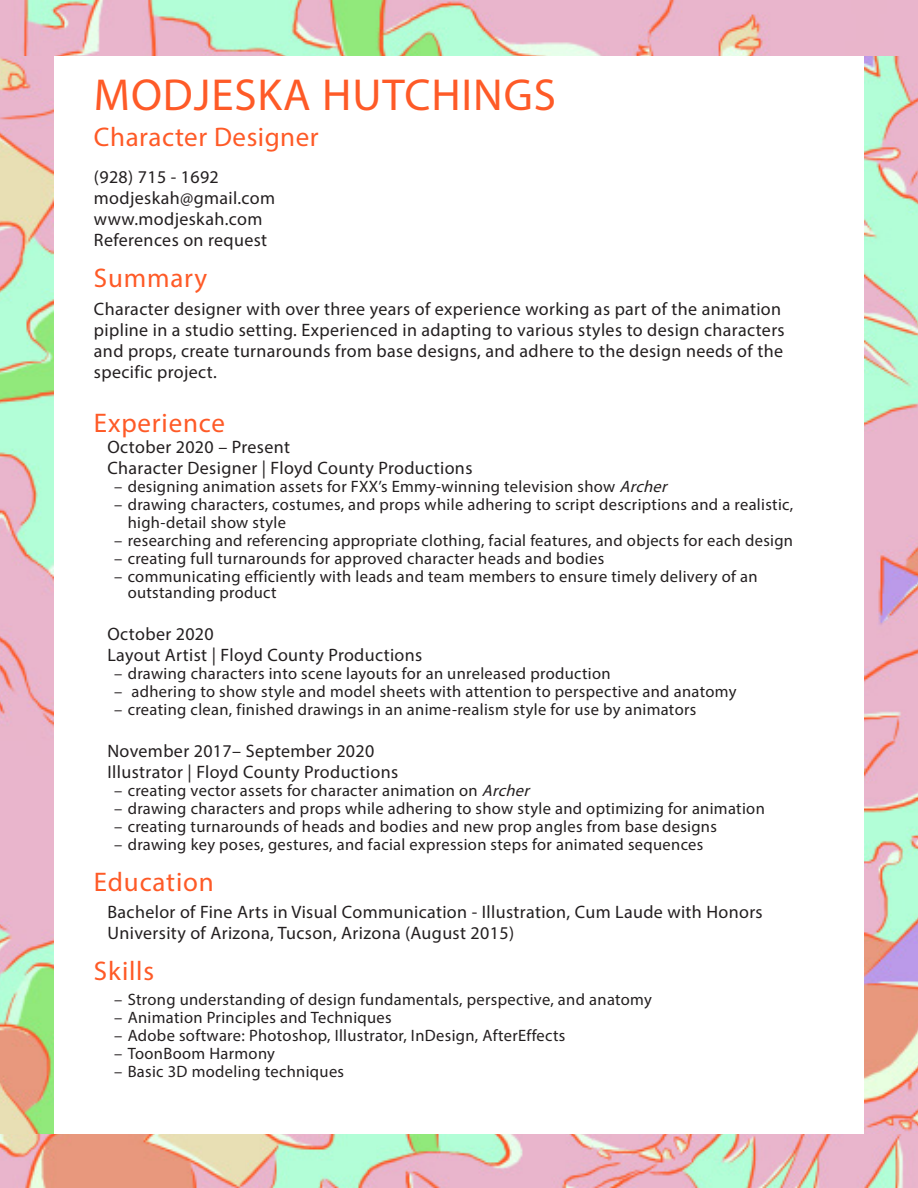
<style>
.page{position:relative;width:918px;height:1188px;background:#fff}
.page>*{position:absolute;margin:0;border:0;box-sizing:border-box;transform-origin:0 0}
.t1{font:45px "Myriad Pro";letter-spacing:.02em;color:#fe5a27}
.t2{font:27px "Myriad Pro";letter-spacing:.03em;color:#fe5a27}
.Sub_Title_2{font:18px/21px "Myriad Pro";letter-spacing:.02em;color:#231f20}
.t3{font:16.5px/18px "Myriad Pro";letter-spacing:.02em;color:#231f20}
.s1{font-style:italic}
</style>
<div class="page">
<img style="left:0;top:56px;width:54px;height:1078px">
<img style="left:864px;top:56px;width:54px;height:1078px">
<img style="left:0;top:0;width:918px;height:56px">
<img style="left:0;top:1134px;width:918px;height:54px">
<p class="t1" style="left:94px;top:67px;width:464px">MODJESKA HUTCHINGS</p>
<p class="t2" style="left:94px;top:120px;width:226px">Character Designer</p>
<p class="Sub_Title_2" style="left:94px;top:167px;width:126px">(928) 715 - 1692</p>
<p class="Sub_Title_2" style="left:94px;top:188px;width:183px">modjeskah@gmail.com</p>
<p class="Sub_Title_2" style="left:94px;top:209px;width:170px">www.modjeskah.com</p>
<p class="Sub_Title_2" style="left:94px;top:230px;width:175px">References on request</p>
<p class="t2" style="left:94px;top:261px;width:115px">Summary</p>
<p class="Sub_Title_2" style="left:94px;top:298px;width:692px">Character designer with over three years of experience working as part of the animation pipline in a studio setting. Experienced in adapting to various styles to design characters and props, create turnarounds from base designs, and adhere to the design needs of the specific project.</p>
<p class="t2" style="left:94px;top:406px;width:133px">Experience</p>
<p class="Sub_Title_2" style="left:107px;top:436px;width:184px">October 2020 – Present</p>
<p class="Sub_Title_2" style="left:107px;top:457px;width:367px">Character Designer | Floyd County Productions</p>
<p class="t3" style="left:114px;top:477px;width:559px">– designing animation assets for FXX’s Emmy-winning television show <span class="s1">Archer</span></p>
<p class="t3" style="left:128px;top:495px;width:667px;text-indent:-14px">– drawing characters, costumes, and props while adhering to script descriptions and a realistic, high-detail show style</p>
<p class="t3" style="left:114px;top:531px;width:680px">– researching and referencing appropriate clothing, facial features, and objects for each design</p>
<p class="t3" style="left:114px;top:549px;width:492px">– creating full turnarounds for approved character heads and bodies</p>
<p class="t3" style="left:128px;top:568px;width:631px;line-height:16.5px;text-indent:-14px">– communicating efficiently with leads and team members to ensure timely delivery of an outstanding product</p>
<p class="Sub_Title_2" style="left:107px;top:623px;width:108px">October 2020</p>
<p class="Sub_Title_2" style="left:107px;top:644px;width:316px">Layout Artist | Floyd County Productions</p>
<p class="t3" style="left:114px;top:664px;width:498px">– drawing characters into scene layouts for an unreleased production</p>
<p class="t3" style="left:114px;top:682px;width:624px">– adhering to show style and model sheets with attention to perspective and anatomy</p>
<p class="t3" style="left:114px;top:700px;width:584px">– creating clean, finished drawings in an anime-realism style for use by animators</p>
<p class="Sub_Title_2" style="left:107px;top:740px;width:268px">November 2017– September 2020</p>
<p class="Sub_Title_2" style="left:107px;top:761px;width:292px">Illustrator | Floyd County Productions</p>
<p class="t3" style="left:114px;top:781px;width:421px">– creating vector assets for character animation on <span class="s1">Archer</span></p>
<p class="t3" style="left:114px;top:799px;width:652px">– drawing characters and props while adhering to show style and optimizing for animation</p>
<p class="t3" style="left:114px;top:817px;width:604px">– creating turnarounds of heads and bodies and new prop angles from base designs</p>
<p class="t3" style="left:114px;top:835px;width:591px">– drawing key poses, gestures, and facial expression steps for animated sequences</p>
<p class="t2" style="left:94px;top:865px;width:121px">Education</p>
<p class="Sub_Title_2" style="left:107px;top:901px;width:657px">Bachelor of Fine Arts in Visual Communication - Illustration, Cum Laude with Honors<br>University of Arizona, Tucson, Arizona (August 2015)</p>
<p class="t2" style="left:94px;top:954px;width:62px">Skills</p>
<p class="t3" style="left:114px;top:990px;width:539px">– Strong understanding of design fundamentals, perspective, and anatomy</p>
<p class="t3" style="left:114px;top:1008px;width:279px">– Animation Principles and Techniques</p>
<p class="t3" style="left:114px;top:1026px;width:453px">– Adobe software: Photoshop, Illustrator, InDesign, AfterEffects</p>
<p class="t3" style="left:114px;top:1044px;width:162px">– ToonBoom Harmony</p>
<p class="t3" style="left:114px;top:1062px;width:231px">– Basic 3D modeling techniques</p>
</div>
